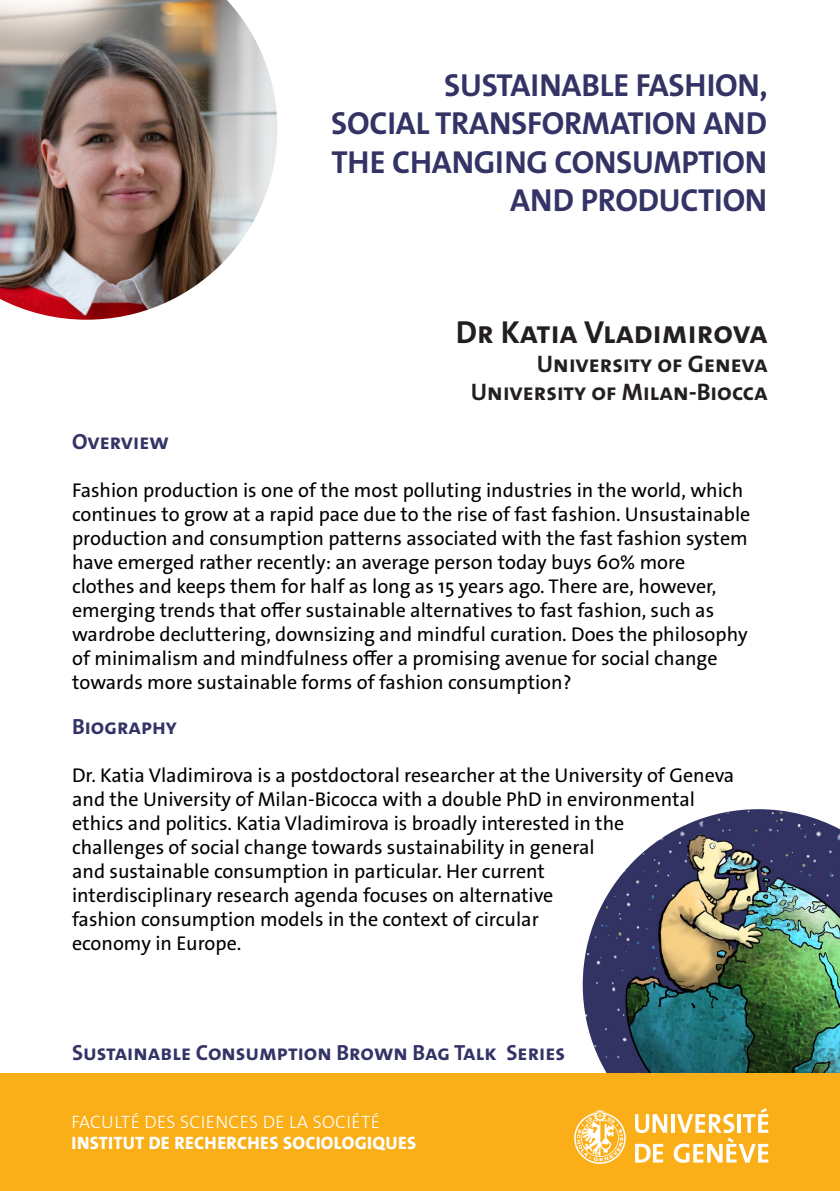
<style>
.page{position:relative;width:840px;height:1191px;background:#fff}
.page>*{position:absolute;margin:0;border:0;box-sizing:border-box;transform-origin:0 0}
.t1{font:700 32px/38.4px "The Sans Os F";letter-spacing:-.005em;color:#336;text-align:right}
.t2{font:700 32px "The Sans Os F";color:#231f20}
.t3{font:700 24px/28.8px "The Sans Os F";color:#231f20;text-align:right}
.t4{font:700 22px "The Sans Os F";color:#336}
.t5{font:20px/24px "The Sans Os F";color:#000}
.t6{font:800 18px "The Sans Os F";letter-spacing:.02em;color:#fff}
.t7{font:300 18px "The Sans Os F";letter-spacing:.02em;color:#fff}
</style>
<div class="page">
<img style="left:582px;top:809px;width:257px;height:264px">
<div style="left:0;top:1073px;width:839px;height:118px;background:#faaf18"></div>
<svg style="left:574px;top:1109px;width:51px;height:54px"></svg>
<svg style="left:635px;top:1114px;width:32px;height:19px"></svg>
<hr style="left:671px;top:1114px;width:3px;height:18px;background:#fff">
<svg style="left:635px;top:1143px;width:27px;height:19px"></svg>
<svg style="left:673px;top:1108px;width:94px;height:54px"></svg>
<img style="left:0;top:0;width:277px;height:320px">
<p class="t1" style="left:331px;top:66px;width:437px">SUSTAINABLE FASHION,<br>SOCIAL TRANSFORMATION AND<br>THE CHANGING CONSUMPTION<br>AND PRODUCTION</p>
<p class="t2" style="left:455px;top:311px;width:313px">Dr Katia Vladimirova</p>
<p class="t3" style="left:470px;top:349px;width:298px">University of Geneva<br>University of Milan-Biocca</p>
<p class="t4" style="left:72px;top:428px;width:98px">Overview</p>
<p class="t5" style="left:72px;top:479px;width:679px">Fashion production is one of the most polluting industries in the world, which continues to grow at a rapid pace due to the rise of fast fashion. Unsustainable production and consumption patterns associated with the fast fashion system have emerged rather recently: an average person today buys 60% more clothes and keeps them for half as long as 15 years ago. There are, however, emerging trends that offer sustainable alternatives to fast fashion, such as wardrobe decluttering, downsizing and mindful curation. Does the philosophy of minimalism and mindfulness offer a promising avenue for social change towards more sustainable forms of fashion consumption?</p>
<p class="t4" style="left:72px;top:713px;width:106px">Biography</p>
<p class="t5" style="left:72px;top:764px;width:663px">Dr. Katia Vladimirova is a postdoctoral researcher at the University of Geneva and the University of Milan-Bicocca with a double PhD in environmental ethics and politics. Katia Vladimirova is broadly interested in the<br>challenges of social change towards sustainability in general<br>and sustainable consumption in particular. Her current<br>interdisciplinary research agenda focuses on alternative<br>fashion consumption models in the context of circular<br>economy in Europe.</p>
<p class="t4" style="left:72px;top:1038px;width:494px">Sustainable Consumption Brown Bag Talk Series</p>
<p class="t7" style="left:71px;top:1110px;width:310px">FACULTÉ DES SCIENCES DE LA SOCIÉTÉ</p>
<p class="t6" style="left:71px;top:1131px;width:346px">INSTITUT DE RECHERCHES SOCIOLOGIQUES</p>
</div>
